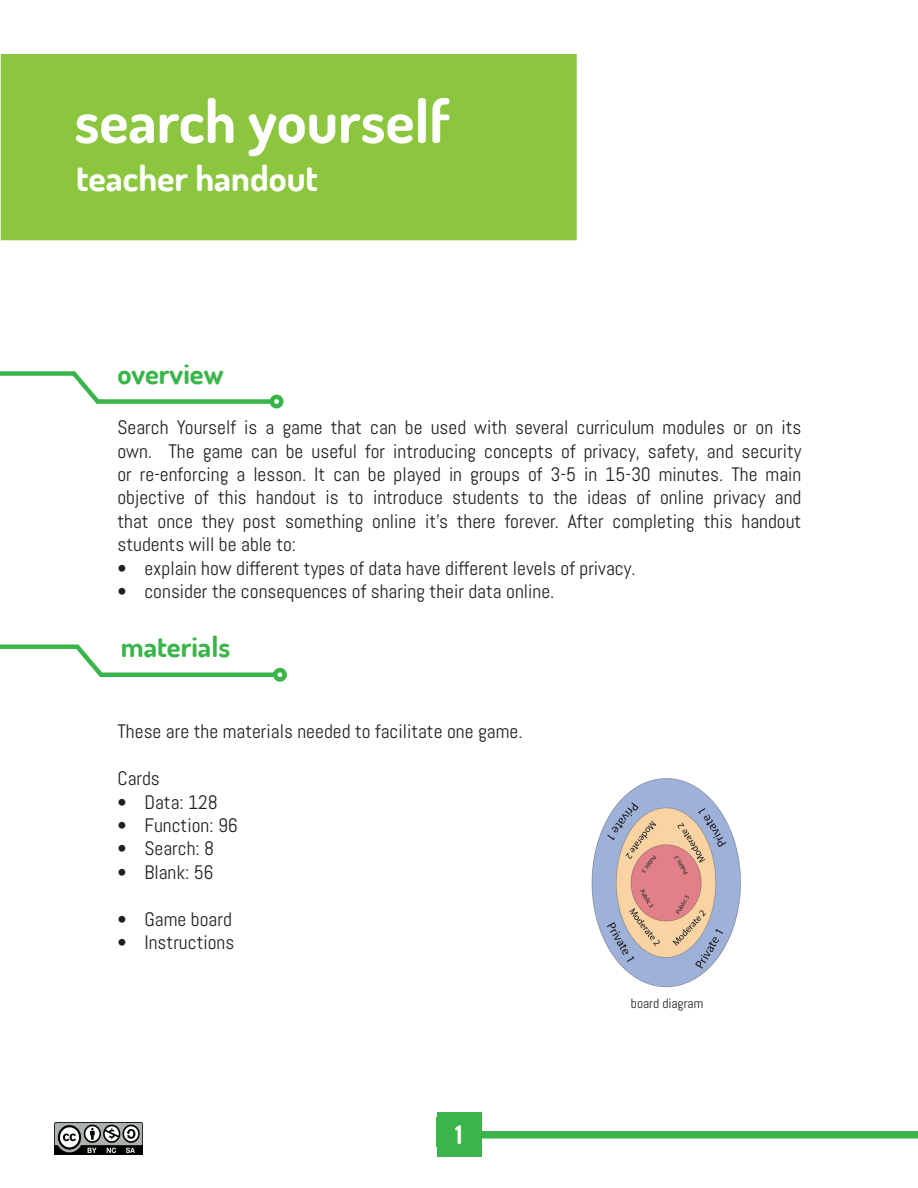
<style>
.page{position:relative;width:918px;height:1188px;background:#fff}
.page>*{position:absolute;margin:0;border:0;box-sizing:border-box;transform-origin:0 0}
.t1{font:700 60px "Dosis";color:#fff}
.Subtitle{font:700 36px "Dosis";color:#fff}
.Heading{font:700 28.5px "Dosis";color:#3ab54a}
.t2{font:700 25.5px "Dosis";color:#fff}
.t3{font:19.5px/23.4px "Abel";color:#231f20;text-align:justify}
.Answer{font:13.5px "Abel";color:#231f20}
</style>
<div class="page">
<img style="left:54px;top:1123px;width:88px;height:32px">
<div style="left:437px;top:1112px;width:45px;height:45px;background:#3ab54a"></div>
<div style="left:436px;top:1118px;width:45px;height:29px;background:#3ab54a"></div>
<div style="left:482px;top:1131px;width:436px;height:7px;background:#3ab54a"></div>
<svg style="left:0;top:371px;width:284px;height:38px"></svg>
<div style="left:2px;top:55px;width:574px;height:185px;background:#8bc63e"></div>
<div style="left:1px;top:54px;width:576px;height:186px;border:2px solid #8bc63e"></div>
<svg style="left:0;top:644px;width:287px;height:38px"></svg>
<img style="left:591px;top:778px;width:150px;height:210px">
<p class="t1" style="left:75px;top:82px;width:377px">search yourself</p>
<p class="Subtitle" style="left:76px;top:155px;width:244px">teacher handout</p>
<p class="Heading" style="left:117px;top:355px;width:107px">overview</p>
<p class="t3" style="left:117px;top:416px;width:686px">Search Yourself is a game that can be used with several curriculum modules or on its own. The game can be useful for introducing concepts of privacy, safety, and security or re-enforcing a lesson. It can be played in groups of 3-5 in 15-30 minutes. The main objective of this handout is to introduce students to the ideas of online privacy and that once they post something online it’s there forever. After completing this handout students will be able to:</p>
<p class="t3" style="left:117px;top:556px;width:520px">• explain how different types of data have different levels of privacy.</p>
<p class="t3" style="left:117px;top:580px;width:438px">• consider the consequences of sharing their data online.</p>
<p class="Heading" style="left:121px;top:629px;width:111px">materials</p>
<p class="t3" style="left:117px;top:720px;width:407px">These are the materials needed to facilitate one game.</p>
<p class="t3" style="left:117px;top:767px;width:44px">Cards</p>
<p class="t3" style="left:117px;top:790px;width:102px">• Data: 128</p>
<p class="t3" style="left:117px;top:814px;width:122px">• Function: 96</p>
<p class="t3" style="left:117px;top:837px;width:98px">• Search: 8</p>
<p class="t3" style="left:117px;top:861px;width:98px">• Blank: 56</p>
<p class="t3" style="left:117px;top:907px;width:116px">• Game board</p>
<p class="t3" style="left:117px;top:931px;width:118px">• Instructions</p>
<p class="t2" style="left:455px;top:1118px;width:9px">1</p>
<p class="Answer" style="left:631px;top:995px;width:74px">board diagram</p>
</div>
